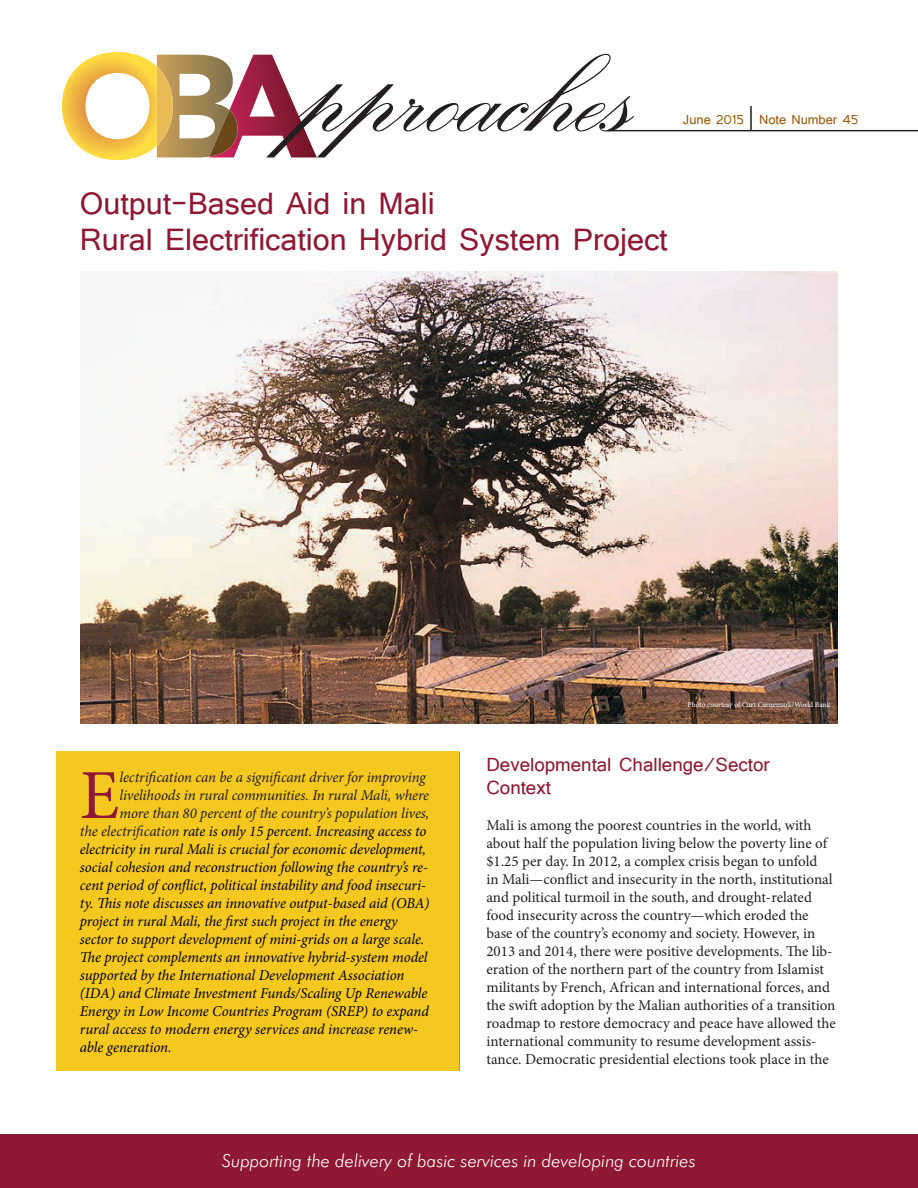
<style>
.page{position:relative;width:918px;height:1188px;background:#fff}
.page>*{position:absolute;margin:0;border:0;box-sizing:border-box;transform-origin:0 0}
.t1{font:70.35px "Minion Pro";color:#8f1832}
.t2{font:39px/36px "Tunga";color:#8f1832}
.t3{font:24px/22.5px "Tunga";color:#8f1832}
.t4{font:italic 300 18px "Futura BT";color:#fff}
.t5{font:16.5px "Tunga";color:#9d5806}
.t6{font:15px/18px "Minion Pro";color:#231f20}
.t7{font:italic 15px "Minion Pro";letter-spacing:-.005em;color:#000}
.t8{font:italic 15px "Minion Pro";letter-spacing:-.01em;color:#231f20}
.t9{font:7.5px "Minion Pro";letter-spacing:-.005em;color:#fff}
.s1{color:#231f20}
</style>
<div class="page">
<hr style="left:609px;top:130px;width:309px;height:1px;background:#231f20">
<hr style="left:750px;top:106px;width:2px;height:25px;background:#231f20">
<div style="left:0;top:1134px;width:918px;height:54px;background:#8f1832"></div>
<svg style="left:62px;top:52px;width:572px;height:108px"></svg>
<hr style="left:459px;top:752px;width:1px;height:319px;background:#8f1832">
<img style="left:81px;top:272px;width:757px;height:451px">
<div style="left:56px;top:752px;width:403px;height:319px;background:#f5c81f"></div>
<p class="t5" style="left:683px;top:108px;width:177px">June 2015 Note Number 45</p>
<h2 class="t2" style="left:80px;top:183px;width:589px">Output-Based Aid in Mali<br>Rural Electrification Hybrid System Project</h2>
<p class="t9" style="left:688px;top:700px;width:144px">Photo courtesy of Curt Carnemark/World Bank</p>
<h1 class="t1" style="left:80px;top:748px;width:41px">E</h1>
<p class="t8" style="left:119px;top:767px;width:308px">lectrification can be a significant driver for improving</p>
<p class="t8" style="left:119px;top:785px;width:311px">livelihoods in rural communities. In rural Mali, where</p>
<p class="t8" style="left:119px;top:803px;width:311px">more than 80 percent of the country’s population lives,</p>
<p class="t7" style="left:80px;top:821px;width:348px"><span class="s1">the electrification</span> rate is only 15 percent. Increasing access to</p>
<p class="t7" style="left:80px;top:839px;width:348px">electricity in rural Mali is crucial for economic development,</p>
<p class="t7" style="left:80px;top:857px;width:350px">social cohesion and reconstruction following the country’s re-</p>
<p class="t7" style="left:80px;top:875px;width:348px">cent period of conflict, political instability and food insecuri-</p>
<p class="t7" style="left:80px;top:893px;width:351px">ty. This note discusses an innovative output-based aid (OBA)</p>
<p class="t7" style="left:80px;top:911px;width:319px">project in rural Mali, the first such project in the energy</p>
<p class="t7" style="left:80px;top:929px;width:346px">sector to support development of mini-grids on a large scale.</p>
<p class="t7" style="left:80px;top:947px;width:349px">The project complements an innovative hybrid-system model</p>
<p class="t7" style="left:80px;top:965px;width:326px">supported by the International Development Association</p>
<p class="t7" style="left:80px;top:983px;width:349px">(IDA) and Climate Investment Funds/Scaling Up Renewable</p>
<p class="t7" style="left:80px;top:1001px;width:351px">Energy in Low Income Countries Program (SREP) to expand</p>
<p class="t7" style="left:80px;top:1019px;width:340px">rural access to modern energy services and increase renew-</p>
<p class="t7" style="left:80px;top:1037px;width:93px">able generation.</p>
<h3 class="t3" style="left:486px;top:751px;width:285px">Developmental Challenge/Sector<br>Context</h3>
<p class="t6" style="left:486px;top:816px;width:351px">Mali is among the poorest countries in the world, with about half the population living below the poverty line of $1.25 per day. In 2012, a complex crisis began to unfold<br>in Mali—conflict and insecurity in the north, institutional and political turmoil in the south, and drought-related food insecurity across the country—which eroded the base of the country’s economy and society. However, in 2013 and 2014, there were positive developments. The lib&shy;eration of the northern part of the country from Islamist militants by French, African and international forces, and the swift adoption by the Malian authorities of a transition roadmap to restore democracy and peace have allowed the international community to resume development assis&shy;tance. Democratic presidential elections took place in the</p>
<p class="t4" style="left:222px;top:1149px;width:475px">Supporting the delivery of basic services in developing countries</p>
</div>
